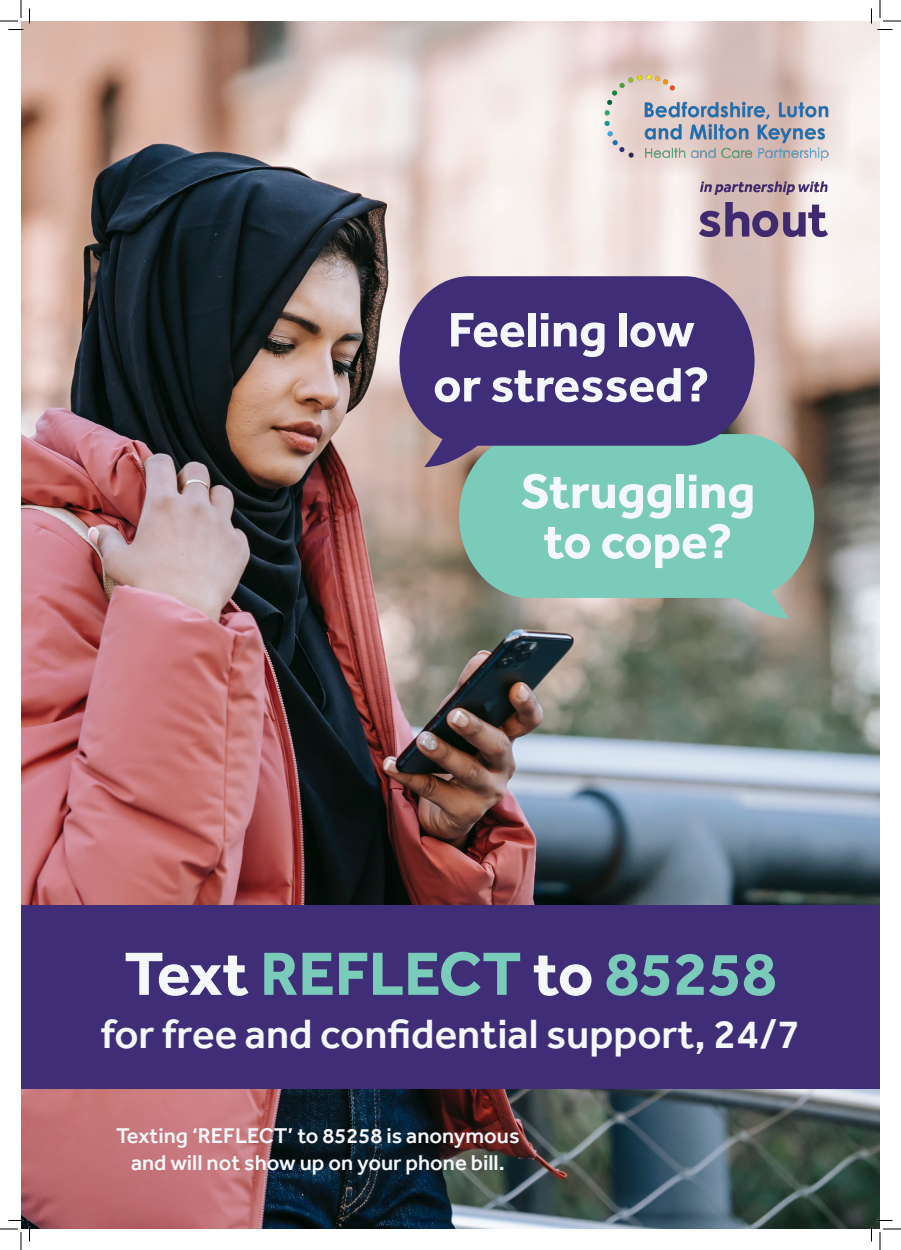
<style>
.page{position:relative;width:901px;height:1250px;background:#fff}
.page>*{position:absolute;margin:0;border:0;box-sizing:border-box;transform-origin:0 0}
.t1{font:700 63px "Effra";color:#7acbba}
.t2{font:700 50px/50px "Effra";color:#f4f7fb;text-align:center}
.t3{font:500 42px "Effra";color:#f4f7fb}
.t4{font:500 22px/27px "Effra";color:#f4f7fb;text-align:center}
.s1{color:#f4f7fb}
</style>
<div class="page">
<img style="left:21px;top:21px;width:859px;height:1208px">
<div style="left:21px;top:905px;width:859px;height:184px;background:#402d77"></div>
<svg style="left:459px;top:434px;width:355px;height:184px;background:#80bfaf"></svg>
<svg style="left:399px;top:276px;width:355px;height:191px;background:#514781"></svg>
<svg style="left:604px;top:81px;width:247px;height:94px;background:#e8d9d5"></svg>
<img style="left:604px;top:75px;width:224px;height:85px">
<img style="left:693px;top:180px;width:142px;height:85px">
<svg style="left:0;top:0;width:30px;height:30px"></svg>
<svg style="left:0;top:1219px;width:30px;height:31px"></svg>
<svg style="left:871px;top:0;width:30px;height:30px"></svg>
<svg style="left:871px;top:1219px;width:30px;height:31px"></svg>
<p class="t2" style="left:433px;top:302px;width:278px;line-height:55px;text-align:left">Feeling low or stressed?</p>
<p class="t2" style="left:521px;top:466px;width:236px">Struggling to cope?</p>
<p class="t1" style="left:124px;top:936px;width:654px"><span class="s1">Text</span> REFLECT <span class="s1">to</span> 85258</p>
<p class="t3" style="left:101px;top:1008px;width:701px">for free and confidential support, 24/7</p>
<p class="t4" style="left:116px;top:1121px;width:405px">Texting ‘REFLECT’ to 85258 is anonymous and will not show up on your phone bill.</p>
</div>
